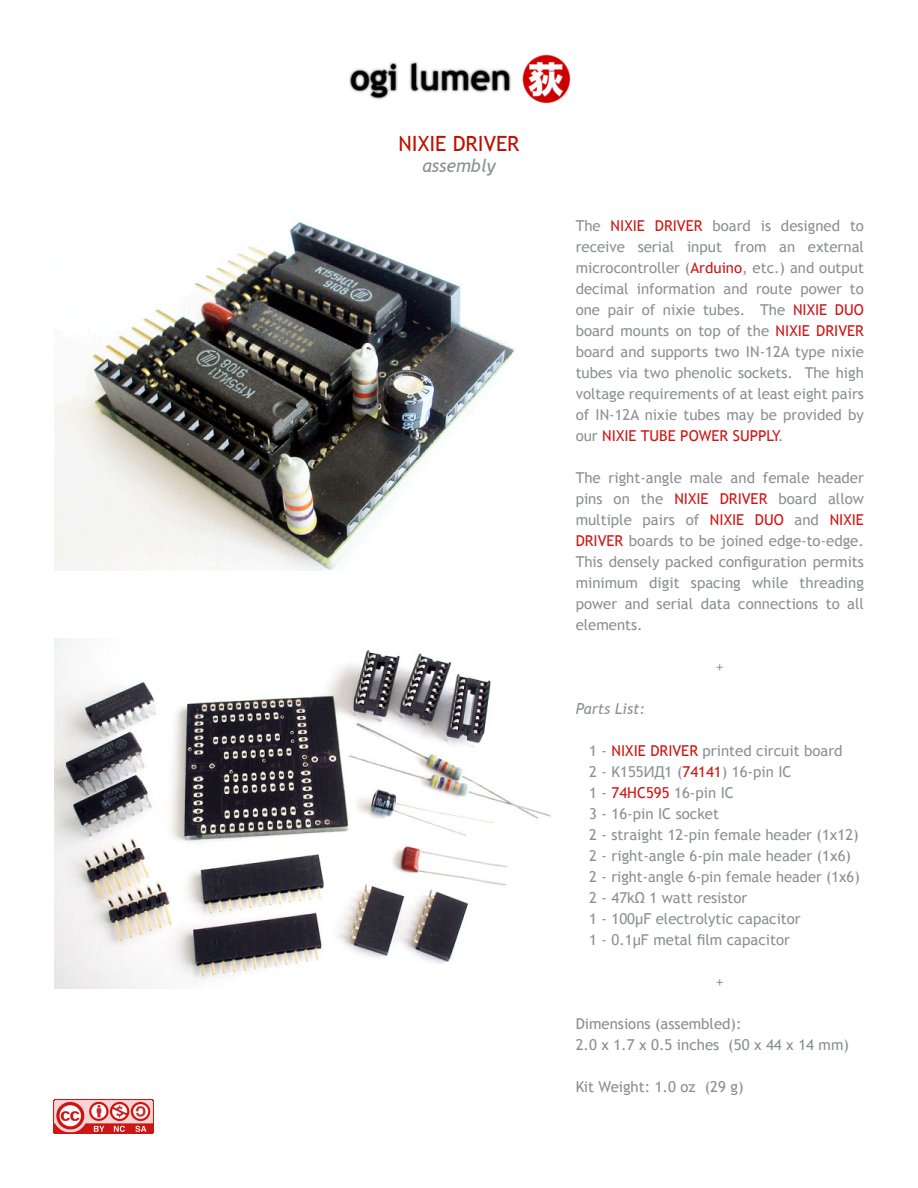
<style>
.page{position:relative;width:918px;height:1188px;background:#fff}
.page>*{position:absolute;margin:0;border:0;box-sizing:border-box;transform-origin:0 0}
.t1{font:21px "Trebuchet MS";color:#bf0f00}
.t2{font:italic 18px "Trebuchet MS";color:#8d8f92}
.t3{font:15px/21px "Trebuchet MS";color:#8d8f92;text-align:justify}
.t4{font:15px "Trebuchet MS";color:#8b8d90}
.t5{font:italic 15px "Trebuchet MS";color:#8d8f92}
.s1{color:#ce1614}
.s2{font-family:"Helvetica"}
</style>
<div class="page">
<img style="left:54px;top:1100px;width:99px;height:34px">
<img style="left:349px;top:54px;width:222px;height:50px">
<img style="left:54px;top:639px;width:497px;height:349px">
<img style="left:54px;top:222px;width:461px;height:349px">
<p class="t1" style="left:398px;top:131px;width:123px">NIXIE DRIVER</p>
<p class="t2" style="left:422px;top:155px;width:75px">assembly</p>
<p class="t3" style="left:576px;top:216px;width:290px">The <span class="s1">NIXIE DRIVER</span> board is designed to receive serial input from an external microcontroller (<span class="s1">Arduino</span>, etc.) and output decimal information and route power to one pair of nixie tubes. The <span class="s1">NIXIE DUO </span>board mounts on top of the <span class="s1">NIXIE DRIVER </span>board and supports two IN-12A type nixie tubes via two phenolic sockets. The high voltage requirements of at least eight pairs of IN-12A nixie tubes may be provided by our <span class="s1">NIXIE TUBE POWER SUPPLY</span>.</p>
<p class="t3" style="left:576px;top:468px;width:290px">The right-angle male and female header pins on the <span class="s1">NIXIE DRIVER</span> board allow multiple pairs of <span class="s1">NIXIE DUO</span> and <span class="s1">NIXIE DRIVER</span> boards to be joined edge-to-edge.<br>This densely packed configuration permits minimum digit spacing while threading power and serial data connections to all elements.</p>
<p class="t3" style="left:716px;top:657px;width:9px">+</p>
<p class="t5" style="left:576px;top:700px;width:71px">Parts List:</p>
<p class="t3" style="left:589px;top:741px;width:255px">1 - <span class="s1">NIXIE DRIVER</span> printed circuit board</p>
<p class="t3" style="left:589px;top:762px;width:204px">2 - K155<span class="s2">ИД</span>1 (<span class="s1">74141</span>) 16-pin IC</p>
<p class="t3" style="left:589px;top:783px;width:146px">1 - <span class="s1">74HC595</span> 16-pin IC</p>
<p class="t3" style="left:589px;top:804px;width:131px">3 - 16-pin IC socket</p>
<p class="t3" style="left:589px;top:825px;width:271px">2 - straight 12-pin female header (1x12)</p>
<p class="t3" style="left:589px;top:846px;width:263px">2 - right-angle 6-pin male header (1x6)</p>
<p class="t3" style="left:589px;top:867px;width:272px">2 - right-angle 6-pin female header (1x6)</p>
<p class="t3" style="left:589px;top:888px;width:160px">2 - 47kΩ 1 watt resistor</p>
<p class="t3" style="left:589px;top:909px;width:213px">1 - 100µF electrolytic capacitor</p>
<p class="t3" style="left:589px;top:930px;width:202px">1 - 0.1µF metal film capacitor</p>
<p class="t3" style="left:716px;top:972px;width:9px">+</p>
<p class="t4" style="left:576px;top:1015px;width:167px">Dimensions (assembled):</p>
<p class="t4" style="left:576px;top:1036px;width:275px">2.0 x 1.7 x 0.5 inches (50 x 44 x 14 mm)</p>
<p class="t4" style="left:576px;top:1078px;width:169px">Kit Weight: 1.0 oz (29 g)</p>
</div>
